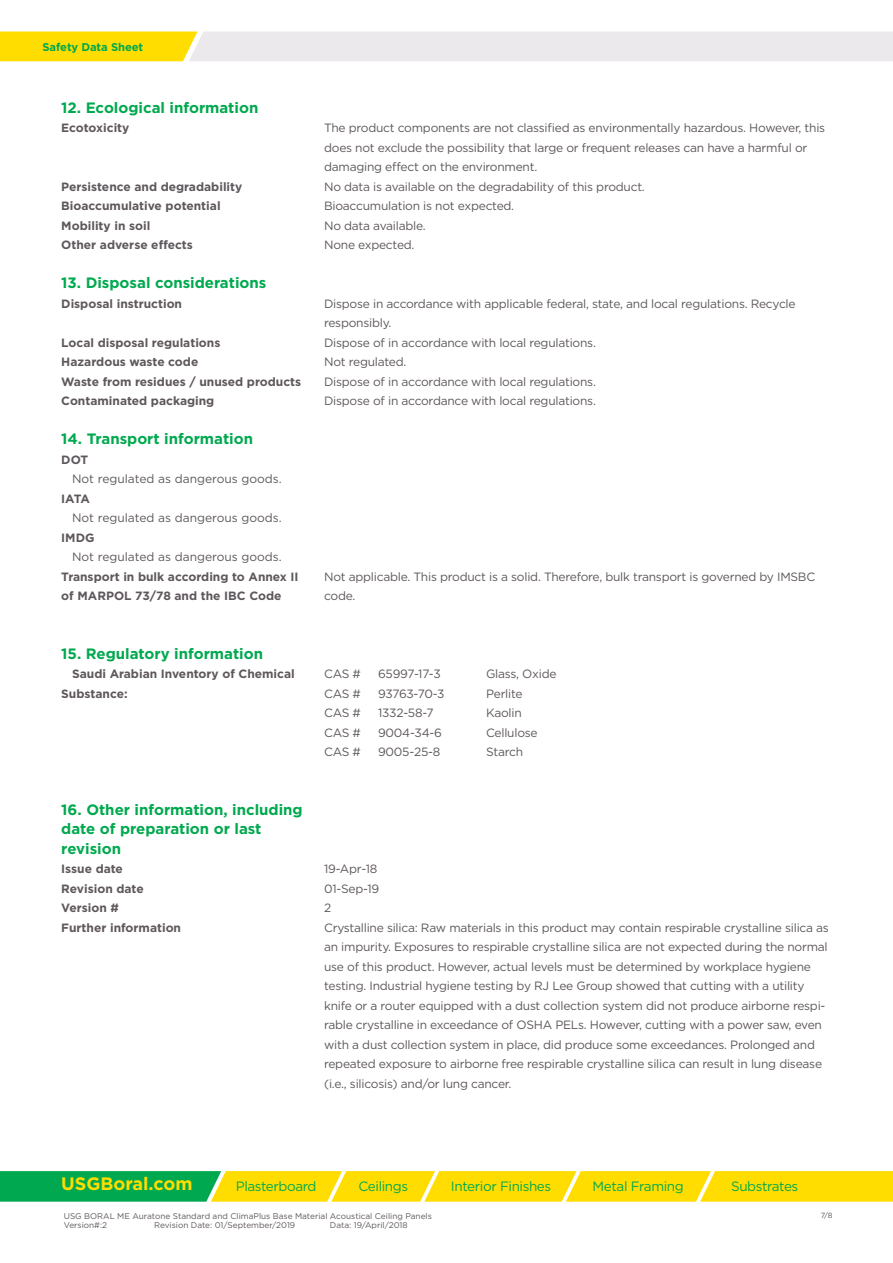
<style>
.page{position:relative;width:893px;height:1263px;background:#fff}
.page>*{position:absolute;margin:0;border:0;box-sizing:border-box;transform-origin:0 0}
.t1{font:700 18px "Gotham";color:#fd0}
.t2{font:700 15px/19.5px "Gotham";color:#00a94f}
.t3{font:13.5px "Gotham";letter-spacing:-.03em;color:#00a94f}
.t4{font:12px/19.5px "Gotham";letter-spacing:-.02em;color:#5e575c}
.t5{font:700 12px/19.5px "Gotham";color:#5e575c}
.t6{font:12px "Gotham";color:#5e575c}
.t7{font:700 11.25px "Gotham";letter-spacing:-.01em;color:#00a94f}
.t8{font:8.25px/9.8px "Gotham";color:#5e575c}
.t9{font:7.5px "Gotham";color:#5e575c}
</style>
<div class="page">
<svg style="left:0;top:32px;width:893px;height:29px;background:#efe6b9"></svg>
<svg style="left:0;top:1171px;width:893px;height:31px;background:#c2d11c"></svg>
<p class="t7" style="left:43px;top:39px;width:102px">Safety Data Sheet</p>
<p class="t2" style="left:61px;top:98px;width:199px">12. Ecological information</p>
<p class="t5" style="left:61px;top:118px;width:70px">Ecotoxicity</p>
<p class="t5" style="left:61px;top:177px;width:183px">Persistence and degradability<br>Bioaccumulative potential<br>Mobility in soil<br>Other adverse effects</p>
<p class="t2" style="left:61px;top:273px;width:207px">13. Disposal considerations</p>
<p class="t5" style="left:61px;top:294px;width:122px">Disposal instruction</p>
<p class="t5" style="left:61px;top:333px;width:241px">Local disposal regulations<br>Hazardous waste code<br>Waste from residues / unused products<br>Contaminated packaging</p>
<p class="t2" style="left:61px;top:429px;width:193px">14. Transport information</p>
<p class="t5" style="left:61px;top:450px;width:28px">DOT</p>
<p class="t6" style="left:72px;top:471px;width:211px">Not regulated as dangerous goods.</p>
<p class="t5" style="left:61px;top:489px;width:30px">IATA</p>
<p class="t6" style="left:72px;top:510px;width:211px">Not regulated as dangerous goods.</p>
<p class="t5" style="left:61px;top:528px;width:35px">IMDG</p>
<p class="t6" style="left:72px;top:549px;width:211px">Not regulated as dangerous goods.</p>
<p class="t5" style="left:61px;top:567px;width:239px">Transport in bulk according to Annex II of MARPOL 73/78 and the IBC Code</p>
<p class="t2" style="left:61px;top:644px;width:203px">15. Regulatory information</p>
<p class="t5" style="left:61px;top:664px;width:235px;text-indent:11px">Saudi Arabian Inventory of Chemical<br>Substance:</p>
<p class="t2" style="left:61px;top:800px;width:243px">16. Other information, including date of preparation or last revision</p>
<p class="t5" style="left:61px;top:859px;width:121px">Issue date<br>Revision date<br>Version #<br>Further information</p>
<p class="t4" style="left:324px;top:118px;width:503px">The product components are not classified as environmentally hazardous. However, this does not exclude the possibility that large or frequent releases can have a harmful or damaging effect on the environment.<br>No data is available on the degradability of this product.<br>Bioaccumulation is not expected.<br>No data available.<br>None expected.</p>
<p class="t4" style="left:324px;top:294px;width:473px">Dispose in accordance with applicable federal, state, and local regulations. Recycle responsibly.<br>Dispose of in accordance with local regulations.<br>Not regulated.<br>Dispose of in accordance with local regulations.<br>Dispose of in accordance with local regulations.</p>
<p class="t4" style="left:324px;top:567px;width:493px">Not applicable. This product is a solid. Therefore, bulk transport is governed by IMSBC code.</p>
<p class="t4" style="left:324px;top:664px;width:38px">CAS #</p>
<p class="t4" style="left:378px;top:664px;width:64px">65997-17-3</p>
<p class="t4" style="left:486px;top:664px;width:72px">Glass, Oxide</p>
<p class="t4" style="left:324px;top:684px;width:38px">CAS #</p>
<p class="t4" style="left:378px;top:684px;width:68px">93763-70-3</p>
<p class="t4" style="left:486px;top:684px;width:38px">Perlite</p>
<p class="t4" style="left:324px;top:703px;width:38px">CAS #</p>
<p class="t4" style="left:378px;top:703px;width:57px">1332-58-7</p>
<p class="t4" style="left:486px;top:703px;width:37px">Kaolin</p>
<p class="t4" style="left:324px;top:723px;width:38px">CAS #</p>
<p class="t4" style="left:378px;top:723px;width:65px">9004-34-6</p>
<p class="t4" style="left:486px;top:723px;width:53px">Cellulose</p>
<p class="t4" style="left:324px;top:742px;width:38px">CAS #</p>
<p class="t4" style="left:378px;top:742px;width:64px">9005-25-8</p>
<p class="t4" style="left:486px;top:742px;width:39px">Starch</p>
<p class="t4" style="left:324px;top:859px;width:506px">19-Apr-18<br>01-Sep-19<br>2<br>Crystalline silica: Raw materials in this product may contain respirable crystalline silica as an impurity. Exposures to respirable crystalline silica are not expected during the normal use of this product. However, actual levels must be determined by workplace hygiene testing. Industrial hygiene testing by RJ Lee Group showed that cutting with a utility knife or a router equipped with a dust collection system did not produce airborne respi&shy;rable crystalline in exceedance of OSHA PELs. However, cutting with a power saw, even with a dust collection system in place, did produce some exceedances. Prolonged and repeated exposure to airborne free respirable crystalline silica can result in lung disease (i.e., silicosis) and/or lung cancer.</p>
<h1 class="t1" style="left:61px;top:1172px;width:133px">USGBoral.com</h1>
<p class="t3" style="left:236px;top:1177px;width:82px">Plasterboard</p>
<p class="t3" style="left:358px;top:1177px;width:51px">Ceilings</p>
<p class="t3" style="left:451px;top:1177px;width:102px">Interior Finishes</p>
<p class="t3" style="left:593px;top:1177px;width:93px">Metal Framing</p>
<p class="t3" style="left:731px;top:1177px;width:69px">Substrates</p>
<p class="t8" style="left:64px;top:1210px;width:370px">USG BORAL ME Auratone Standard and ClimaPlus Base Material Acoustical Ceiling Panels<br>Version#:2</p>
<p class="t8" style="left:154px;top:1220px;width:143px">Revision Date: 01/September/2019</p>
<p class="t8" style="left:330px;top:1220px;width:79px">Data: 19/April/2018</p>
<p class="t9" style="left:821px;top:1210px;width:13px">7/8</p>
</div>
